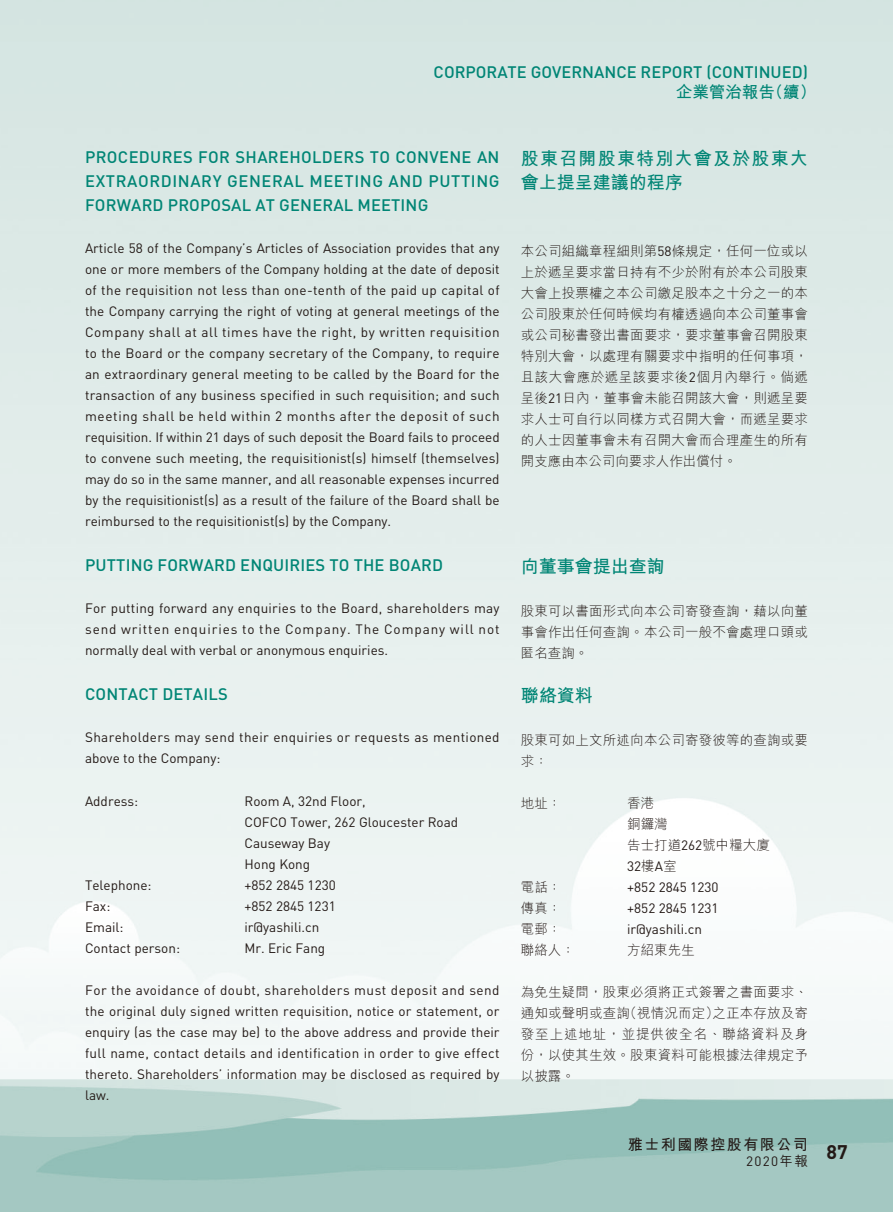
<style>
.page{position:relative;width:893px;height:1212px;background:#fff}
.page>*{position:absolute;margin:0;border:0;box-sizing:border-box;transform-origin:0 0}
.t1{font:700 19.5px "DIN Pro";color:#231916}
.t2{font:18px/24px "M Hei HK Bold E Ten B5 H";letter-spacing:.065em;color:#008575}
.t3{font:18px "M Hei HK Bold E Ten B5 H";color:#008575}
.t4{font:500 16.5px/24px "DIN Pro";letter-spacing:.01em;color:#008575;text-align:justify}
.t5{font:16.5px "M Hei HK Bold E Ten B5 H";color:#008575}
.t6{font:15px "M Hei HK Bold E Ten B5 H";letter-spacing:.1em;color:#231916}
.t7{font:13.5px/21px "DIN Pro";color:#231916;text-align:justify}
.t8{font:13.5px/21px "M Hei HK Light E Ten B5 H";letter-spacing:.015em;color:#231916;text-align:justify}
.t9{font:13.5px/21px "DIN Pro";letter-spacing:.025em;color:#231916}
.s1{font-family:"DIN Pro"}
.s2{font-family:"M Hei HK Light E Ten B5 H"}
.s3{font-family:"M Hei HK Medium E Ten B5 H"}
</style>
<div class="page">
<p class="t4" style="left:434px;top:62px;width:376px">CORPORATE GOVERNANCE REPORT (CONTINUED)</p>
<p class="t5" style="left:676px;top:86px;width:142px">企業管治報告（續）</p>
<p class="t4" style="left:85px;top:147px;width:416px">PROCEDURES FOR SHAREHOLDERS TO CONVENE AN EXTRAORDINARY GENERAL MEETING AND PUTTING FORWARD PROPOSAL AT GENERAL MEETING</p>
<p class="t7" style="left:85px;top:240px;width:416px">Article 58 of the Company’s Articles of Association provides that any one or more members of the Company holding at the date of deposit of the requisition not less than one-tenth of the paid up capital of the Company carrying the right of voting at general meetings of the Company shall at all times have the right, by written requisition to the Board or the company secretary of the Company, to require an extraordinary general meeting to be called by the Board for the transaction of any business specified in such requisition; and such meeting shall be held within 2 months after the deposit of such requisition. If within 21 days of such deposit the Board fails to proceed to convene such meeting, the requisitionist(s) himself (themselves) may do so in the same manner, and all reasonable expenses incurred by the requisitionist(s) as a result of the failure of the Board shall be reimbursed to the requisitionist(s) by the Company.</p>
<p class="t4" style="left:85px;top:555px;width:359px">PUTTING FORWARD ENQUIRIES TO THE BOARD</p>
<p class="t7" style="left:85px;top:600px;width:416px">For putting forward any enquiries to the Board, shareholders may send written enquiries to the Company. The Company will not normally deal with verbal or anonymous enquiries.</p>
<p class="t4" style="left:85px;top:684px;width:144px">CONTACT DETAILS</p>
<p class="t9" style="left:85px;top:729px;width:416px">Shareholders may send their enquiries or requests as mentioned above to the Company:</p>
<p class="t7" style="left:85px;top:792px;width:55px">Address:</p>
<p class="t7" style="left:244px;top:792px;width:215px;text-align:left">Room A, 32nd Floor,<br>COFCO Tower, 262 Gloucester Road<br>Causeway Bay<br>Hong Kong</p>
<p class="t7" style="left:85px;top:876px;width:68px">Telephone:</p>
<p class="t7" style="left:244px;top:876px;width:93px">+852 2845 1230</p>
<p class="t7" style="left:85px;top:897px;width:27px">Fax:</p>
<p class="t7" style="left:244px;top:897px;width:93px">+852 2845 1231</p>
<p class="t7" style="left:85px;top:918px;width:40px">Email:</p>
<p class="t7" style="left:244px;top:918px;width:76px">ir@yashili.cn</p>
<p class="t7" style="left:85px;top:939px;width:97px">Contact person:</p>
<p class="t7" style="left:244px;top:939px;width:82px">Mr. Eric Fang</p>
<p class="t7" style="left:85px;top:981px;width:416px">For the avoidance of doubt, shareholders must deposit and send the original duly signed written requisition, notice or statement, or enquiry (as the case may be) to the above address and provide their full name, contact details and identification in order to give effect thereto. Shareholders’ information may be disclosed as required by law.</p>
<h2 class="t2" style="left:521px;top:149px;width:289px">股東召開股東特別大會及於股東大會上提呈建議的程序</h2>
<p class="t8" style="left:521px;top:242px;width:289px">本公司組織章程細則第<span class="s1">58</span>條規定，任何一位或以上於遞呈要求當日持有不少於附有於本公司股東大會上投票權之本公司繳足股本之十分之一的本公司股東於任何時候均有權透過向本公司董事會或公司秘書發出書面要求，要求董事會召開股東特別大會，以處理有關要求中指明的任何事項，且該大會應於遞呈該要求後<span class="s1">2</span>個月內舉行。倘遞呈後<span class="s1">21</span>日內，董事會未能召開該大會，則遞呈要求人士可自行以同樣方式召開大會，而遞呈要求的人士因董事會未有召開大會而合理產生的所有開支應由本公司向要求人作出償付。</p>
<h2 class="t3" style="left:521px;top:559px;width:146px">向董事會提出查詢</h2>
<p class="t8" style="left:521px;top:602px;width:289px">股東可以書面形式向本公司寄發查詢，藉以向董事會作出任何查詢。本公司一般不會處理口頭或匿名查詢。</p>
<h2 class="t3" style="left:521px;top:688px;width:74px">聯絡資料</h2>
<p class="t8" style="left:521px;top:731px;width:289px">股東可如上文所述向本公司寄發彼等的查詢或要求：</p>
<p class="t8" style="left:521px;top:794px;width:42px">地址：</p>
<p class="t8" style="left:627px;top:794px;width:144px;text-align:left">香港<br>銅鑼灣<br>告士打道<span class="s1">262</span>號中糧大廈</p>
<p class="t7" style="left:627px;top:857px;width:51px">32<span class="s2">樓</span>A<span class="s2">室</span></p>
<p class="t8" style="left:521px;top:878px;width:42px">電話：</p>
<p class="t7" style="left:627px;top:878px;width:93px">+852 2845 1230</p>
<p class="t8" style="left:521px;top:899px;width:42px">傳真：</p>
<p class="t7" style="left:627px;top:899px;width:93px">+852 2845 1231</p>
<p class="t8" style="left:521px;top:920px;width:42px">電郵：</p>
<p class="t7" style="left:627px;top:920px;width:76px">ir@yashili.cn</p>
<p class="t8" style="left:521px;top:941px;width:55px">聯絡人：</p>
<p class="t8" style="left:627px;top:941px;width:69px">方紹東先生</p>
<p class="t8" style="left:521px;top:983px;width:289px">為免生疑問，股東必須將正式簽署之書面要求、通知或聲明或查詢（視情況而定）之正本存放及寄發至上述地址，並提供彼全名、聯絡資料及身份，以使其生效。股東資料可能根據法律規定予以披露。</p>
<p class="t6" style="left:628px;top:1138px;width:181px">雅士利國際控股有限公司</p>
<p class="t7" style="left:746px;top:1152px;width:63px">2020<span class="s3">年報</span></p>
<h1 class="t1" style="left:827px;top:1144px;width:23px">87</h1>
</div>
